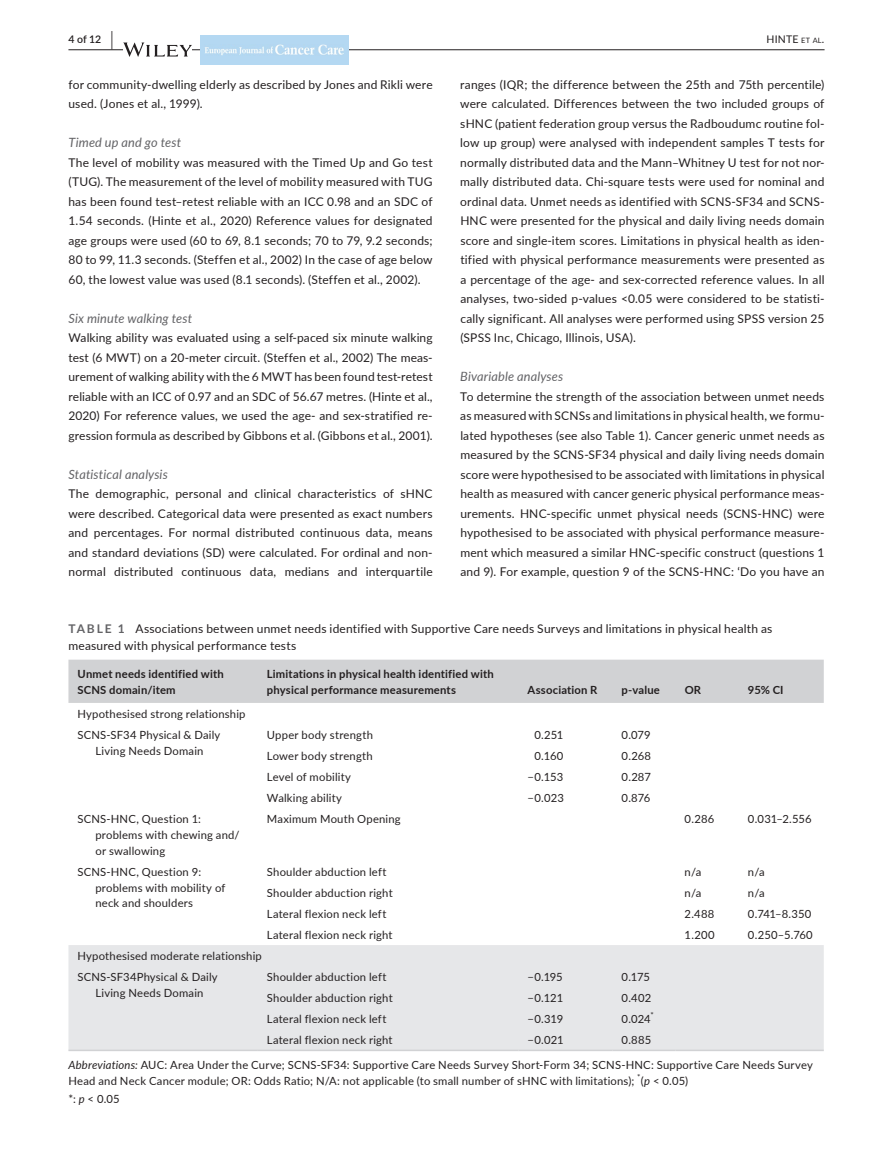
<style>
.page{position:relative;width:893px;height:1174px;background:#fff}
.page>*{position:absolute;margin:0;border:0;box-sizing:border-box;transform-origin:0 0}
.t1{font:italic 12.75px "Lato";letter-spacing:.01em;color:#636366}
.t2{font:12px/19.5px "Lato";letter-spacing:.015em;color:#231f20;text-align:justify}
.t3{font:11.25px/15.8px "Lato";letter-spacing:.015em;color:#231f20}
.t4{font:700 11.25px/15.8px "Lato";letter-spacing:.02em;color:#231f20}
.t5{font:10.5px "Lato";letter-spacing:.015em;color:#231f20}
.t6{font:600 10.5px "Lato";color:#231f20}
.t7{font:7.8px "Lato";color:#231f20}
.s1{font-size:19.5px}
.s2{font-size:7.35px}
.s3{font-weight:700;color:#636366}
.s4{font-style:italic}
</style>
<div class="page">
<hr style="left:68px;top:49px;width:756px;height:1px;background:#231f20">
<svg style="left:123px;top:42px;width:69px;height:15px"></svg>
<div style="left:200px;top:35px;width:148px;height:30px;background:#b4d8f2"></div>
<img style="left:205px;top:44px;width:139px;height:11px">
<div style="left:68px;top:659px;width:756px;height:44px;background:#d1d2d4"></div>
<div style="left:68px;top:945px;width:756px;height:104px;background:#e6e7e9"></div>
<hr style="left:68px;top:1049px;width:190px;height:2px;background:#d1d2d4">
<hr style="left:258px;top:1049px;width:261px;height:2px;background:#d1d2d4">
<hr style="left:519px;top:1049px;width:94px;height:2px;background:#d1d2d4">
<hr style="left:613px;top:1049px;width:63px;height:2px;background:#d1d2d4">
<hr style="left:676px;top:1049px;width:63px;height:2px;background:#d1d2d4">
<hr style="left:739px;top:1049px;width:85px;height:2px;background:#d1d2d4">
<p class="t6" style="left:68px;top:31px;width:46px">4 of 12 <span class="s1">|</span></p>
<p class="t5" style="left:766px;top:31px;width:59px">HINTE <span class="s2">et al</span>.</p>
<p class="t2" style="left:68px;top:74px;width:366px">for community-dwelling elderly as described by Jones and Rikli were used. (Jones et al., 1999).</p>
<p class="t1" style="left:68px;top:133px;width:114px">Timed up and go test</p>
<p class="t2" style="left:68px;top:152px;width:366px">The level of mobility was measured with the Timed Up and Go test (TUG). The measurement of the level of mobility measured with TUG has been found test–retest reliable with an ICC 0.98 and an SDC of 1.54 seconds. (Hinte et al., 2020) Reference values for designated age groups were used (60 to 69, 8.1 seconds; 70 to 79, 9.2 seconds; 80 to 99, 11.3 seconds. (Steffen et al., 2002) In the case of age below 60, the lowest value was used (8.1 seconds). (Steffen et al., 2002).</p>
<p class="t1" style="left:68px;top:309px;width:125px">Six minute walking test</p>
<p class="t2" style="left:68px;top:327px;width:366px">Walking ability was evaluated using a self-paced six minute walking test (6 MWT) on a 20-meter circuit. (Steffen et al., 2002) The meas&shy;urement of walking ability with the 6 MWT has been found test-retest reliable with an ICC of 0.97 and an SDC of 56.67 metres. (Hinte et al., 2020) For reference values, we used the age- and sex-stratified re&shy;gression formula as described by Gibbons et al. (Gibbons et al., 2001).</p>
<p class="t1" style="left:68px;top:465px;width:101px">Statistical analysis</p>
<p class="t2" style="left:68px;top:483px;width:366px">The demographic, personal and clinical characteristics of sHNC were described. Categorical data were presented as exact numbers and percentages. For normal distributed continuous data, means and standard deviations (SD) were calculated. For ordinal and non&shy;normal distributed continuous data, medians and interquartile</p>
<p class="t2" style="left:460px;top:74px;width:366px">ranges (IQR; the difference between the 25th and 75th percentile) were calculated. Differences between the two included groups of sHNC (patient federation group versus the Radboudumc routine fol&shy;low up group) were analysed with independent samples T tests for normally distributed data and the Mann–Whitney U test for not nor&shy;mally distributed data. Chi-square tests were used for nominal and ordinal data. Unmet needs as identified with SCNS-SF34 and SCNS-HNC were presented for the physical and daily living needs domain score and single-item scores. Limitations in physical health as iden&shy;tified with physical performance measurements were presented as a percentage of the age- and sex-corrected reference values. In all analyses, two-sided p-values &lt;0.05 were considered to be statisti&shy;cally significant. All analyses were performed using SPSS version 25 (SPSS Inc, Chicago, Illinois, USA).</p>
<p class="t1" style="left:460px;top:367px;width:104px">Bivariable analyses</p>
<p class="t2" style="left:460px;top:386px;width:366px">To determine the strength of the association between unmet needs as measured with SCNSs and limitations in physical health, we formu&shy;lated hypotheses (see also Table 1). Cancer generic unmet needs as measured by the SCNS-SF34 physical and daily living needs domain score were hypothesised to be associated with limitations in physical health as measured with cancer generic physical performance meas&shy;urements. HNC-specific unmet physical needs (SCNS-HNC) were hypothesised to be associated with physical performance measure&shy;ment which measured a similar HNC-specific construct (questions 1 and 9). For example, question 9 of the SCNS-HNC: ‘Do you have an</p>
<p class="t2" style="left:69px;top:620px;width:705px;line-height:16.5px"><span class="s3">TABLE 1</span> Associations between unmet needs identified with Supportive Care needs Surveys and limitations in physical health as measured with physical performance tests</p>
<p class="t4" style="left:77px;top:665px;width:148px">Unmet needs identified with<br>SCNS domain/item</p>
<p class="t4" style="left:267px;top:665px;width:228px">Limitations in physical health identified with physical performance measurements</p>
<p class="t4" style="left:528px;top:681px;width:71px">Association R</p>
<p class="t4" style="left:622px;top:681px;width:40px">p-value</p>
<p class="t4" style="left:685px;top:681px;width:18px">OR</p>
<p class="t4" style="left:748px;top:681px;width:37px">95% CI</p>
<p class="t3" style="left:77px;top:703px;width:170px;line-height:21px">Hypothesised strong relationship<br>SCNS-SF34 Physical &amp; Daily</p>
<p class="t3" style="left:95px;top:742px;width:110px">Living Needs Domain</p>
<p class="t3" style="left:267px;top:726px;width:108px">Upper body strength</p>
<p class="t3" style="left:534px;top:726px;width:30px">0.251</p>
<p class="t3" style="left:622px;top:726px;width:31px">0.079</p>
<p class="t3" style="left:267px;top:747px;width:107px">Lower body strength</p>
<p class="t3" style="left:534px;top:747px;width:30px">0.160</p>
<p class="t3" style="left:622px;top:747px;width:31px">0.268</p>
<p class="t3" style="left:267px;top:768px;width:86px">Level of mobility</p>
<p class="t3" style="left:528px;top:768px;width:37px">−0.153</p>
<p class="t3" style="left:622px;top:768px;width:31px">0.287</p>
<p class="t3" style="left:267px;top:790px;width:77px">Walking ability</p>
<p class="t3" style="left:528px;top:790px;width:38px">−0.023</p>
<p class="t3" style="left:622px;top:790px;width:30px">0.876</p>
<p class="t3" style="left:95px;top:811px;width:146px;text-indent:-18px">SCNS-HNC, Question 1: problems with chewing and/ or swallowing</p>
<p class="t3" style="left:267px;top:811px;width:135px">Maximum Mouth Opening</p>
<p class="t3" style="left:685px;top:811px;width:31px">0.286</p>
<p class="t3" style="left:748px;top:811px;width:65px">0.031–2.556</p>
<p class="t3" style="left:95px;top:863px;width:131px;text-indent:-18px">SCNS-HNC, Question 9: problems with mobility of neck and shoulders</p>
<p class="t3" style="left:267px;top:863px;width:121px">Shoulder abduction left</p>
<p class="t3" style="left:685px;top:863px;width:18px">n/a</p>
<p class="t3" style="left:748px;top:863px;width:18px">n/a</p>
<p class="t3" style="left:267px;top:884px;width:127px">Shoulder abduction right</p>
<p class="t3" style="left:685px;top:884px;width:18px">n/a</p>
<p class="t3" style="left:748px;top:884px;width:18px">n/a</p>
<p class="t3" style="left:267px;top:905px;width:121px">Lateral flexion neck left</p>
<p class="t3" style="left:685px;top:905px;width:31px">2.488</p>
<p class="t3" style="left:748px;top:905px;width:65px">0.741–8.350</p>
<p class="t3" style="left:267px;top:926px;width:127px">Lateral flexion neck right</p>
<p class="t3" style="left:685px;top:926px;width:32px">1.200</p>
<p class="t3" style="left:748px;top:926px;width:66px">0.250–5.760</p>
<p class="t3" style="left:77px;top:945px;width:186px;line-height:21px">Hypothesised moderate relationship<br>SCNS-SF34Physical &amp; Daily</p>
<p class="t3" style="left:95px;top:984px;width:110px">Living Needs Domain</p>
<p class="t3" style="left:267px;top:968px;width:121px">Shoulder abduction left</p>
<p class="t3" style="left:528px;top:968px;width:37px">−0.195</p>
<p class="t3" style="left:622px;top:968px;width:30px">0.175</p>
<p class="t3" style="left:267px;top:989px;width:127px">Shoulder abduction right</p>
<p class="t3" style="left:528px;top:989px;width:37px">−0.121</p>
<p class="t3" style="left:622px;top:989px;width:31px">0.402</p>
<p class="t3" style="left:267px;top:1011px;width:121px">Lateral flexion neck left</p>
<p class="t3" style="left:528px;top:1011px;width:37px">−0.319</p>
<p class="t3" style="left:622px;top:1011px;width:31px">0.024</p>
<p class="t7" style="left:651px;top:1009px;width:5px">*</p>
<p class="t3" style="left:267px;top:1032px;width:127px">Lateral flexion neck right</p>
<p class="t3" style="left:528px;top:1032px;width:38px">−0.021</p>
<p class="t3" style="left:622px;top:1032px;width:31px">0.885</p>
<p class="t3" style="left:68px;top:1056px;width:746px"><span class="s4">Abbreviations:</span> AUC: Area Under the Curve; SCNS-SF34: Supportive Care Needs Survey Short-Form 34; SCNS-HNC: Supportive Care Needs Survey<br>Head and Neck Cancer module; OR: Odds Ratio; N/A: not applicable (to small number of sHNC with limitations);</p>
<p class="t7" style="left:637px;top:1071px;width:5px">*</p>
<p class="t3" style="left:641px;top:1072px;width:49px">(<span class="s4">p</span> &lt; 0.05)</p>
<p class="t3" style="left:68px;top:1090px;width:53px">*: <span class="s4">p</span> &lt; 0.05</p>
</div>
